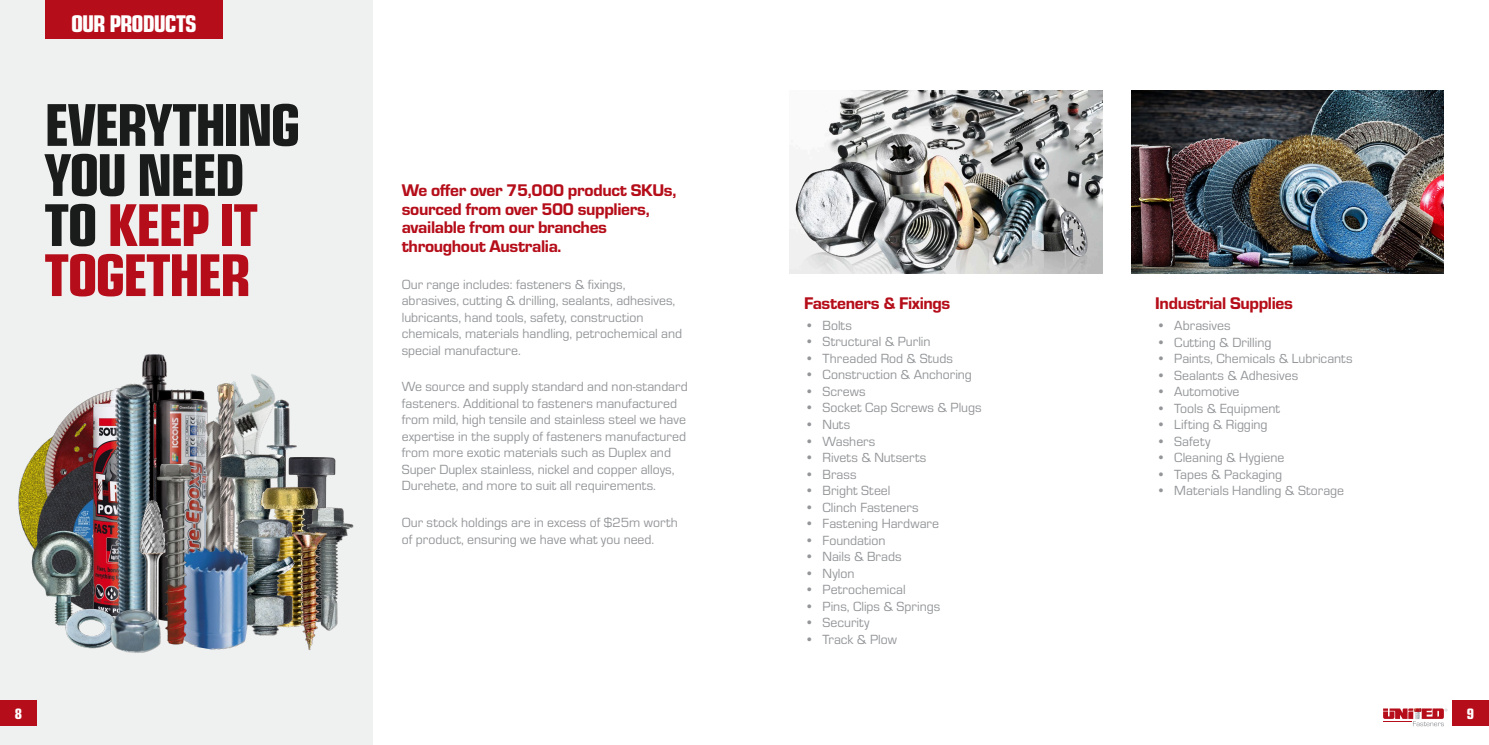
<style>
.page{position:relative;width:1489px;height:745px;background:#fff}
.page>*{position:absolute;margin:0;border:0;box-sizing:border-box;transform-origin:0 0}
.t1{font:62.5px/50px "Eurostile Con Hea";letter-spacing:-.04em;color:#191c1b}
.t2{font:62.5px "Eurostile Con Hea";letter-spacing:-.035em;color:#b50e1a}
.t3{font:25px "Eurostile Con Hea";letter-spacing:-.04em;color:#fff}
.t4{font:17.5px/18.8px "Eurostile Hea";letter-spacing:-.02em;color:#b50e1a}
.t5{font:15.62px "Eurostile Con Hea";color:#fff}
.t6{font:13.75px/16.5px "Eurostile";color:#939598}
.s1{color:#191c1b}
</style>
<div class="page">
<div style="left:0;top:0;width:372px;height:744px;background:#eff0f0"></div>
<div style="left:0;top:700px;width:36px;height:25px;background:#b50e1a"></div>
<svg style="left:1383px;top:708px;width:64px;height:17px"></svg>
<div style="left:1452px;top:700px;width:36px;height:25px;background:#b50e1a"></div>
<div style="left:45px;top:0;width:178px;height:38px;background:#b50e1a"></div>
<img style="left:19px;top:444px;width:24px;height:100px">
<img style="left:43px;top:411px;width:29px;height:46px">
<img style="left:38px;top:457px;width:34px;height:71px">
<img style="left:30px;top:528px;width:42px;height:98px">
<img style="left:232px;top:348px;width:141px;height:256px">
<img style="left:299px;top:448px;width:41px;height:56px">
<img style="left:263px;top:397px;width:36px;height:86px">
<img style="left:319px;top:504px;width:36px;height:127px">
<img style="left:142px;top:354px;width:40px;height:106px">
<img style="left:217px;top:383px;width:26px;height:69px">
<img style="left:232px;top:452px;width:57px;height:87px">
<img style="left:259px;top:483px;width:60px;height:44px">
<img style="left:72px;top:388px;width:92px;height:219px">
<img style="left:108px;top:379px;width:52px;height:228px">
<img style="left:182px;top:389px;width:50px;height:150px">
<img style="left:138px;top:498px;width:17px;height:108px">
<img style="left:234px;top:515px;width:65px;height:121px">
<img style="left:194px;top:539px;width:66px;height:111px">
<img style="left:155px;top:460px;width:43px;height:185px">
<img style="left:64px;top:607px;width:46px;height:42px">
<img style="left:110px;top:606px;width:53px;height:47px">
<img style="left:290px;top:527px;width:37px;height:123px">
<img style="left:1131px;top:90px;width:312px;height:184px">
<img style="left:789px;top:90px;width:313px;height:184px">
<p class="t3" style="left:71px;top:5px;width:127px">OUR PRODUCTS</p>
<p class="t1" style="left:44px;top:96px;width:258px">EVERYTHING<br>YOU NEED</p>
<p class="t2" style="left:44px;top:180px;width:215px"><span class="s1">TO</span> KEEP IT</p>
<p class="t2" style="left:44px;top:230px;width:208px">TOGETHER</p>
<p class="t4" style="left:402px;top:179px;width:276px">We offer over 75,000 product SKUs, sourced from over 500 suppliers,</p>
<p class="t4" style="left:402px;top:217px;width:207px">available from our branches</p>
<p class="t4" style="left:402px;top:236px;width:161px">throughout Australia.</p>
<p class="t6" style="left:402px;top:275px;width:225px">Our range includes: fasteners &amp; fixings,</p>
<p class="t6" style="left:402px;top:291px;width:275px">abrasives, cutting &amp; drilling, sealants, adhesives,</p>
<p class="t6" style="left:402px;top:308px;width:243px">lubricants, hand tools, safety, construction</p>
<p class="t6" style="left:402px;top:324px;width:282px">chemicals, materials handling, petrochemical and special manufacture.</p>
<p class="t6" style="left:402px;top:377px;width:287px">We source and supply standard and non-standard</p>
<p class="t6" style="left:402px;top:394px;width:286px">fasteners. Additional to fasteners manufactured from mild, high tensile and stainless steel we have</p>
<p class="t6" style="left:402px;top:427px;width:286px">expertise in the supply of fasteners manufactured from more exotic materials such as Duplex and Super Duplex stainless, nickel and copper alloys, Durehete, and more to suit all requirements.</p>
<p class="t6" style="left:402px;top:513px;width:277px">Our stock holdings are in excess of $25m worth</p>
<p class="t6" style="left:402px;top:529px;width:254px">of product, ensuring we have what you need.</p>
<p class="t4" style="left:804px;top:293px;width:148px">Fasteners &amp; Fixings</p>
<p class="t4" style="left:1155px;top:293px;width:139px">Industrial Supplies</p>
<p class="t6" style="left:804px;top:316px;width:49px">• Bolts</p>
<p class="t6" style="left:804px;top:333px;width:127px">• Structural &amp; Purlin</p>
<p class="t6" style="left:804px;top:349px;width:150px">• Threaded Rod &amp; Studs</p>
<p class="t6" style="left:804px;top:366px;width:169px">• Construction &amp; Anchoring</p>
<p class="t6" style="left:804px;top:382px;width:62px">• Screws</p>
<p class="t6" style="left:804px;top:399px;width:178px">• Socket Cap Screws &amp; Plugs</p>
<p class="t6" style="left:804px;top:415px;width:47px">• Nuts</p>
<p class="t6" style="left:804px;top:432px;width:72px">• Washers</p>
<p class="t6" style="left:804px;top:448px;width:123px">• Rivets &amp; Nutserts</p>
<p class="t6" style="left:804px;top:465px;width:53px">• Brass</p>
<p class="t6" style="left:804px;top:481px;width:87px">• Bright Steel</p>
<p class="t6" style="left:804px;top:498px;width:115px">• Clinch Fasteners</p>
<p class="t6" style="left:804px;top:514px;width:136px">• Fastening Hardware</p>
<p class="t6" style="left:804px;top:531px;width:82px">• Foundation</p>
<p class="t6" style="left:804px;top:547px;width:98px">• Nails &amp; Brads</p>
<p class="t6" style="left:804px;top:564px;width:51px">• Nylon</p>
<p class="t6" style="left:804px;top:580px;width:102px">• Petrochemical</p>
<p class="t6" style="left:804px;top:597px;width:137px">• Pins, Clips &amp; Springs</p>
<p class="t6" style="left:804px;top:613px;width:66px">• Security</p>
<p class="t6" style="left:804px;top:630px;width:94px">• Track &amp; Plow</p>
<p class="t6" style="left:1156px;top:316px;width:76px">• Abrasives</p>
<p class="t6" style="left:1156px;top:333px;width:116px">• Cutting &amp; Drilling</p>
<p class="t6" style="left:1156px;top:349px;width:197px">• Paints, Chemicals &amp; Lubricants</p>
<p class="t6" style="left:1156px;top:366px;width:143px">• Sealants &amp; Adhesives</p>
<p class="t6" style="left:1156px;top:382px;width:84px">• Automotive</p>
<p class="t6" style="left:1156px;top:399px;width:125px">• Tools &amp; Equipment</p>
<p class="t6" style="left:1156px;top:415px;width:112px">• Lifting &amp; Rigging</p>
<p class="t6" style="left:1156px;top:432px;width:55px">• Safety</p>
<p class="t6" style="left:1156px;top:448px;width:129px">• Cleaning &amp; Hygiene</p>
<p class="t6" style="left:1156px;top:465px;width:127px">• Tapes &amp; Packaging</p>
<p class="t6" style="left:1156px;top:481px;width:189px">• Materials Handling &amp; Storage</p>
<p class="t5" style="left:15px;top:702px;width:9px">8</p>
<p class="t5" style="left:1466px;top:702px;width:9px">9</p>
</div>
